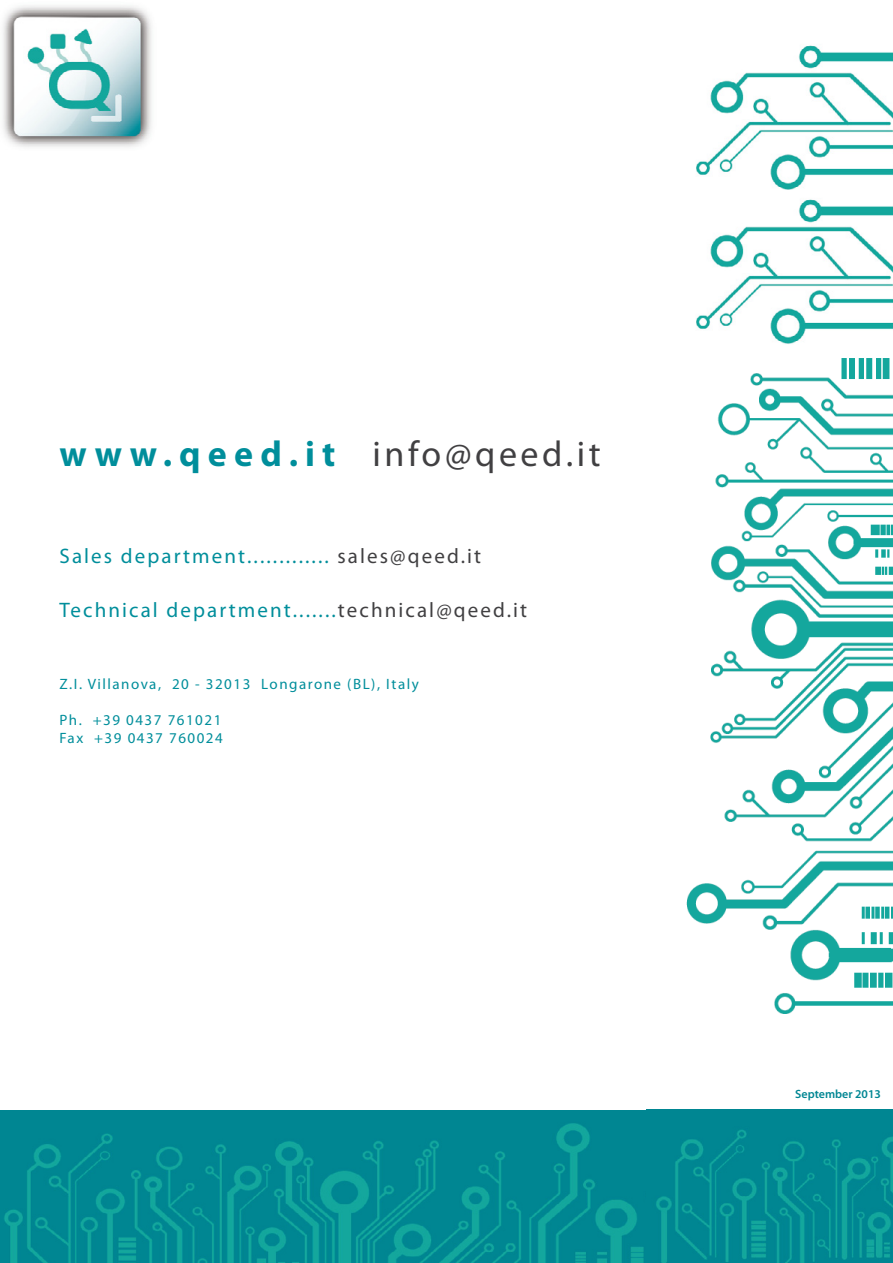
<style>
.page{position:relative;width:893px;height:1263px;background:#fff}
.page>*{position:absolute;margin:0;border:0;box-sizing:border-box;transform-origin:0 0}
.t1{font:36px "Myriad Pro";letter-spacing:.1em;color:#414042}
.t2{font:21px "Myriad Pro";letter-spacing:.1em;color:#008e9b}
.t3{font:15px/18px "Myriad Pro";letter-spacing:.1em;color:#008e9b}
.t4{font:600 12px "Myriad Pro";color:#008693}
.s1{font-weight:700;color:#008e9b}
.s2{color:#414042}
</style>
<div class="page">
<img style="left:696px;top:45px;width:197px;height:145px">
<img style="left:696px;top:199px;width:197px;height:145px">
<img style="left:686px;top:358px;width:207px;height:656px">
<img style="left:0;top:1110px;width:646px;height:153px">
<img style="left:646px;top:1110px;width:247px;height:153px">
<img style="left:3px;top:6px;width:149px;height:141px">
<h1 class="t1" style="left:60px;top:432px;width:543px"><span class="s1">www.qeed.it</span> info@qeed.it</h1>
<p class="t2" style="left:60px;top:543px;width:423px">Sales department............. <span class="s2">sales@qeed.it</span></p>
<p class="t2" style="left:60px;top:597px;width:469px">Technical department.......<span class="s2">technical@qeed.it</span></p>
<p class="t3" style="left:60px;top:675px;width:361px">Z.I. Villanova, 20 - 32013 Longarone (BL), Italy</p>
<p class="t3" style="left:60px;top:711px;width:165px">Ph. +39 0437 761021<br>Fax +39 0437 760024</p>
<p class="t4" style="left:795px;top:1086px;width:87px">September 2013</p>
</div>
